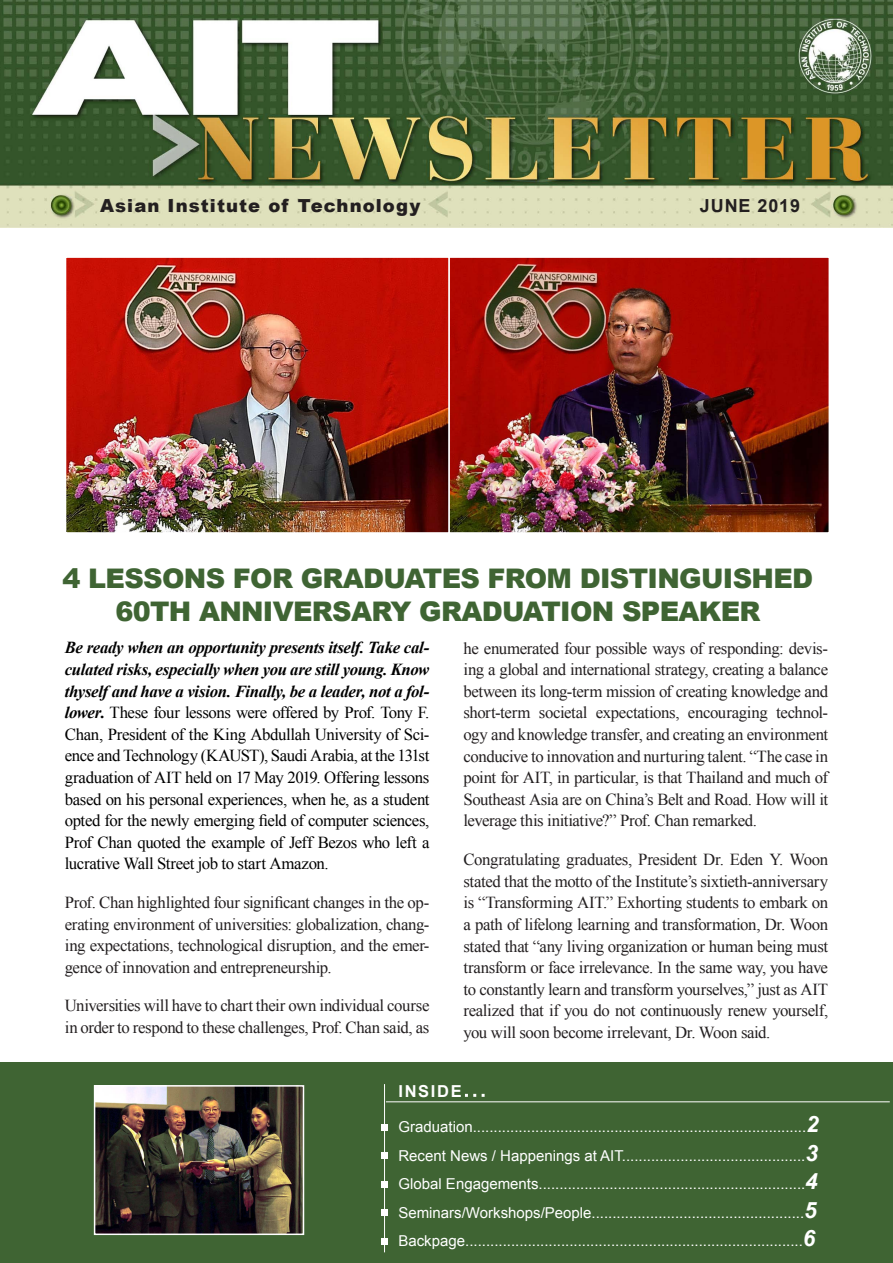
<style>
.page{position:relative;width:893px;height:1263px;background:#fff}
.page>*{position:absolute;margin:0;border:0;box-sizing:border-box;transform-origin:0 0}
.body{font:900 27px/33px "Arial";letter-spacing:-.025em;color:#3f6433;text-align:center}
.t1{font:900 18px "Arial";letter-spacing:.06em;color:#231f20}
.t2{font:700 18px "Arial";letter-spacing:.05em;color:#231f20}
.body-2{font:16.8px/21.6px "Times New Roman";letter-spacing:-.025em;color:#231f20;text-align:justify}
.body-3{font:16.8px/21.6px "Times New Roman";letter-spacing:-.025em;color:#000;text-align:justify}
.t3{font:15px "Arial";color:#fff}
.s1{font-weight:700;font-style:italic}
.s2{font-weight:700}
.s3{font-weight:700;font-style:italic;font-size:22.5px}
</style>
<div class="page">
<img style="left:0;top:0;width:893px;height:228px">
<div style="left:0;top:1063px;width:893px;height:200px;background:#3f6433"></div>
<div style="left:381px;top:1124px;width:7px;height:7px;background:#fff"></div>
<div style="left:381px;top:1152px;width:7px;height:7px;background:#fff"></div>
<hr style="left:384px;top:1084px;width:1px;height:168px;background:#fff">
<hr style="left:386px;top:1101px;width:504px;height:1px;background:#fff">
<svg style="left:465px;top:1094px;width:11px;height:3px"></svg>
<div style="left:381px;top:1181px;width:7px;height:6px;background:#fff"></div>
<div style="left:381px;top:1209px;width:7px;height:7px;background:#fff"></div>
<div style="left:381px;top:1238px;width:7px;height:6px;background:#fff"></div>
<img style="left:68px;top:259px;width:379px;height:272px">
<div style="left:65px;top:256px;width:385px;height:278px;border:2px solid #fff"></div>
<img style="left:451px;top:259px;width:376px;height:272px">
<div style="left:448px;top:256px;width:382px;height:278px;border:2px solid #fff"></div>
<img style="left:97px;top:1088px;width:204px;height:144px">
<div style="left:94px;top:1085px;width:210px;height:150px;border:2px solid #fff"></div>
<p class="t1" style="left:100px;top:193px;width:322px">Asian Institute of Technology</p>
<p class="t2" style="left:700px;top:194px;width:102px">JUNE 2019</p>
<p class="body" style="left:63px;top:561px;width:752px">4 LESSONS FOR GRADUATES FROM DISTINGUISHED<br>60TH ANNIVERSARY GRADUATION SPEAKER</p>
<p class="body-3" style="left:65px;top:637px;width:366px"><span class="s1">Be ready when an opportunity presents itself. Take cal&shy;culated risks, especially when you are still young. Know thyself and have a vision. Finally, be a leader, not a fol&shy;lower</span><span class="s2">.</span> These four lessons were offered by Prof. Tony F.<br>Chan, President of the King Abdullah University of Sci&shy;ence and Technology (KAUST), Saudi Arabia, at the 131st graduation of AIT held on 17 May 2019. Offering lessons based on his personal experiences, when he, as a student opted for the newly emerging field of computer sciences, Prof Chan quoted the example of Jeff Bezos who left a lucrative Wall Street job to start Amazon.</p>
<p class="body-2" style="left:65px;top:891px;width:366px">Prof. Chan highlighted four significant changes in the op&shy;erating environment of universities: globalization, chang&shy;ing expectations, technological disruption, and the emer&shy;gence of innovation and entrepreneurship.</p>
<p class="body-2" style="left:65px;top:995px;width:366px">Universities will have to chart their own individual course in order to respond to these challenges, Prof. Chan said, as</p>
<p class="body-2" style="left:463px;top:637px;width:366px">he enumerated four possible ways of responding: devis&shy;ing a global and international strategy, creating a balance between its long-term mission of creating knowledge and short-term societal expectations, encouraging technol&shy;ogy and knowledge transfer, and creating an environment conducive to innovation and nurturing talent. “The case in point for AIT, in particular, is that Thailand and much of Southeast Asia are on China’s Belt and Road. How will it leverage this initiative?” Prof. Chan remarked.</p>
<p class="body-2" style="left:463px;top:848px;width:366px">Congratulating graduates, President Dr. Eden Y. Woon stated that the motto of the Institute’s sixtieth-anniversary is “Transforming AIT.” Exhorting students to embark on a path of lifelong learning and transformation, Dr. Woon stated that “any living organization or human being must transform or face irrelevance. In the same way, you have to constantly learn and transform yourselves,” just as AIT realized that if you do not continuously renew yourself, you will soon become irrelevant, Dr. Woon said.</p>
<p class="t3" style="left:398px;top:1117px;width:422px">Graduation................................................................................<span class="s3">2</span></p>
<p class="t3" style="left:398px;top:1145px;width:421px">Recent News / Happenings at AIT............................................<span class="s3">3</span></p>
<p class="t3" style="left:398px;top:1174px;width:421px">Global Engagements................................................................<span class="s3">4</span></p>
<p class="t3" style="left:398px;top:1202px;width:420px">Seminars/Workshops/People...................................................<span class="s3">5</span></p>
<p class="t3" style="left:398px;top:1231px;width:418px">Backpage.................................................................................<span class="s3">6</span></p>
</div>
